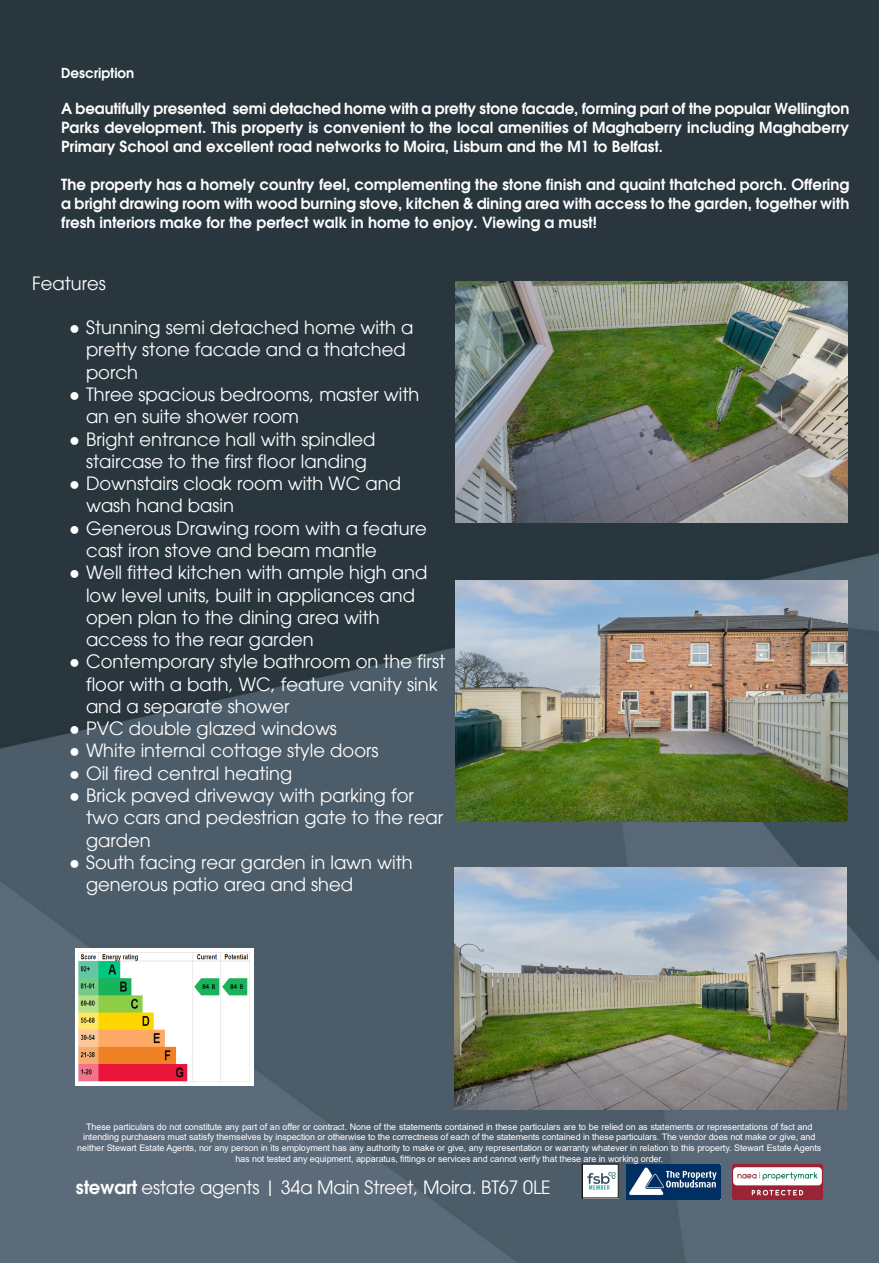
<style>
.page{position:relative;width:893px;height:1263px;background:#fff}
.page>*{position:absolute;margin:0;border:0;box-sizing:border-box;transform-origin:0 0}
.t1{font:18px/22.2px "Avant Garde";color:#fff}
.t2{font:600 15px/19px "Avant Garde";color:#fff;text-align:justify}
.t3{font:600 13.5px "Avant Garde";color:#fff}
.t4{font:9px/10.8px "Arial";letter-spacing:-.015em;color:#fff;text-align:center}
.s1{font-family:"Times New Roman"}
.s2{font-weight:600}
</style>
<div class="page">
<img style="left:1px;top:1px;width:877px;height:1262px">
<img style="left:627px;top:1165px;width:93px;height:34px">
<img style="left:584px;top:1166px;width:32px;height:30px">
<img style="left:732px;top:1165px;width:91px;height:34px">
<img style="left:76px;top:948px;width:177px;height:137px">
<img style="left:455px;top:281px;width:392px;height:242px">
<img style="left:455px;top:580px;width:392px;height:242px">
<img style="left:454px;top:868px;width:393px;height:241px">
<p class="t3" style="left:61px;top:68px;width:75px">Description</p>
<p class="t2" style="left:61px;top:100px;width:790px">A beautifully presented semi detached home with a pretty stone facade, forming part of the popular Wellington Parks development. This property is convenient to the local amenities of Maghaberry including Maghaberry Primary School and excellent road networks to Moira, Lisburn and the M1 to Belfast.</p>
<p class="t2" style="left:61px;top:176px;width:790px">The property has a homely country feel, complementing the stone finish and quaint thatched porch. Offering a bright drawing room with wood burning stove, kitchen &amp; dining area with access to the garden, together with fresh interiors make for the perfect walk in home to enjoy. Viewing a must!</p>
<p class="t1" style="left:32px;top:274px;width:75px">Features</p>
<p class="t1" style="left:86px;top:318px;width:329px;text-indent:-17px"><span class="s1">●</span> Stunning semi detached home with a pretty stone facade and a thatched porch</p>
<p class="t1" style="left:86px;top:385px;width:335px;text-indent:-17px"><span class="s1">●</span> Three spacious bedrooms, master with an en suite shower room</p>
<p class="t1" style="left:69px;top:430px;width:308px;text-align:center"><span class="s1">●</span> Bright entrance hall with spindled staircase to the first floor landing</p>
<p class="t1" style="left:86px;top:474px;width:317px;text-indent:-17px"><span class="s1">●</span> Downstairs cloak room with WC and wash hand basin</p>
<p class="t1" style="left:86px;top:519px;width:342px;text-indent:-17px"><span class="s1">●</span> Generous Drawing room with a feature cast iron stove and beam mantle</p>
<p class="t1" style="left:86px;top:563px;width:343px;text-indent:-17px"><span class="s1">●</span> Well fitted kitchen with ample high and low level units, built in appliances and open plan to the dining area with access to the rear garden</p>
<p class="t1" style="left:86px;top:652px;width:361px;text-indent:-17px"><span class="s1">●</span> Contemporary style bathroom on the first floor with a bath, WC, feature vanity sink and a separate shower</p>
<p class="t1" style="left:69px;top:719px;width:269px"><span class="s1">●</span> PVC double glazed windows</p>
<p class="t1" style="left:69px;top:741px;width:311px"><span class="s1">●</span> White internal cottage style doors</p>
<p class="t1" style="left:69px;top:764px;width:225px"><span class="s1">●</span> Oil fired central heating</p>
<p class="t1" style="left:86px;top:786px;width:359px;text-indent:-17px"><span class="s1">●</span> Brick paved driveway with parking for two cars and pedestrian gate to the rear garden</p>
<p class="t1" style="left:86px;top:853px;width:328px;text-indent:-17px"><span class="s1">●</span> South facing rear garden in lawn with generous patio area and shed</p>
<p class="t4" style="left:77px;top:1122px;width:746px">These particulars do not constitute any part of an offer or contract. None of the statements contained in these particulars are to be relied on as statements or representations of fact and intending purchasers must satisfy themselves by inspection or otherwise to the correctness of each of the statements contained in these particulars. The vendor does not make or give, and neither Stewart Estate Agents, nor any person in its employment has any authority to make or give, any representation or warranty whatever in relation to this property. Stewart Estate Agents has not tested any equipment, apparatus, fittings or services and cannot verify that these are in working order.</p>
<p class="t1" style="left:76px;top:1177px;width:476px"><span class="s2">stewart</span> estate agents | 34a Main Street, Moira. BT67 0LE</p>
</div>
